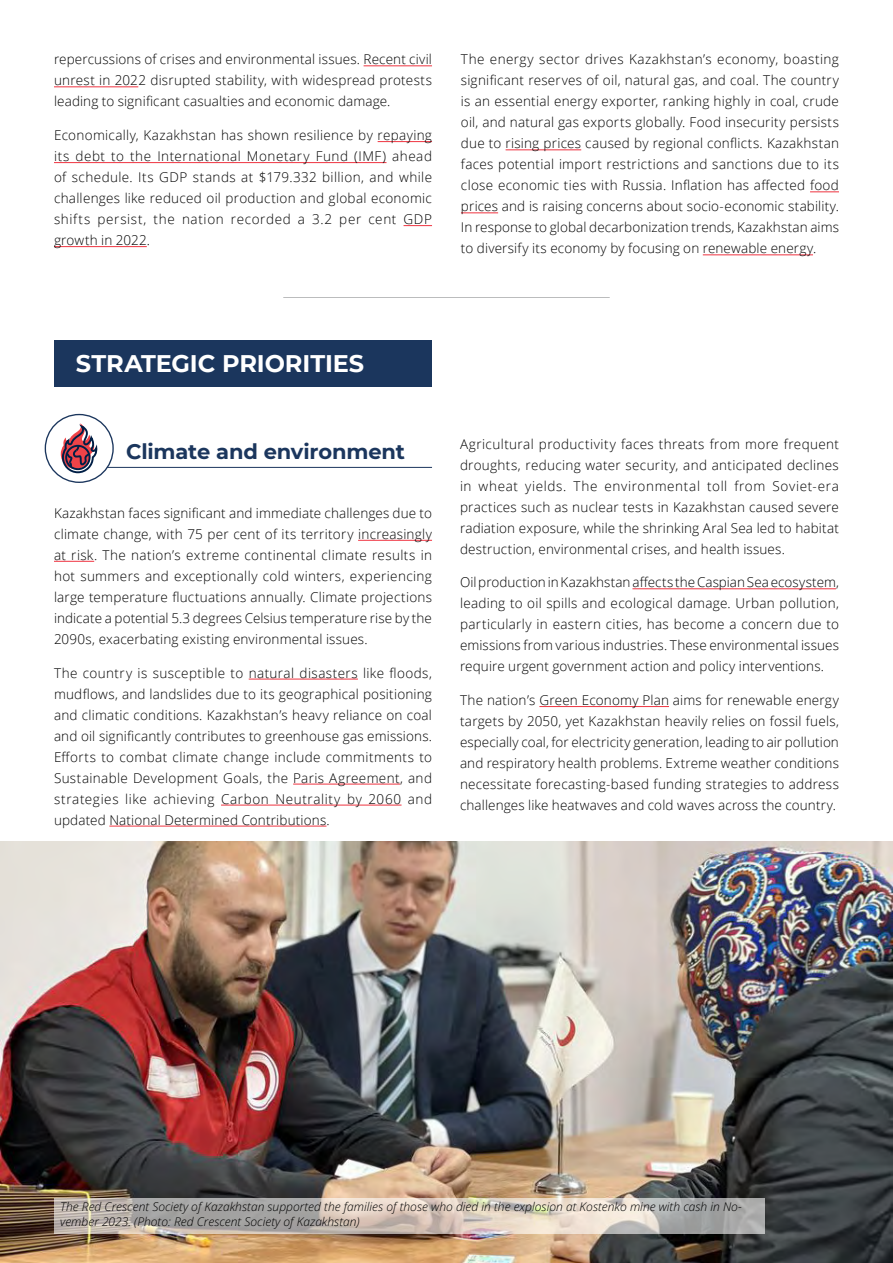
<style>
.page{position:relative;width:893px;height:1263px;background:#fff}
.page>*{position:absolute;margin:0;border:0;box-sizing:border-box;transform-origin:0 0}
.t1{font:700 24px "Montserrat";letter-spacing:-.005em;color:#fff}
.t2{font:700 21px "Montserrat";letter-spacing:-.01em;color:#1b365d}
.t3{font:300 13.5px/21px "Open Sans";letter-spacing:.01em;color:#000;text-align:justify}
.t4{font:700 13.5px "Montserrat";color:#000}
.t5{font:italic 300 12px/15px "Open Sans";color:#000}
.s1{font-weight:400}
.s2{color:#f33540}
</style>
<div class="page">
<img style="left:0;top:841px;width:893px;height:422px">
<svg style="left:54px;top:1198px;width:710px;height:35px;background:#c4bdb5"></svg>
<hr style="left:364px;top:65px;width:68px;height:1px;background:#ef3340">
<hr style="left:54px;top:86px;width:84px;height:1px;background:#ef3340">
<hr style="left:378px;top:141px;width:54px;height:1px;background:#ef3340">
<hr style="left:54px;top:162px;width:332px;height:1px;background:#ef3340">
<svg style="left:404px;top:225px;width:28px;height:1px"></svg>
<hr style="left:54px;top:246px;width:93px;height:1px;background:#ef3340">
<hr style="left:506px;top:149px;width:75px;height:1px;background:#ef3340">
<svg style="left:810px;top:191px;width:29px;height:1px"></svg>
<hr style="left:461px;top:212px;width:37px;height:1px;background:#ef3340">
<hr style="left:703px;top:254px;width:110px;height:1px;background:#ef3340">
<hr style="left:283px;top:297px;width:327px;height:1px;background:#808285">
<hr style="left:54px;top:467px;width:378px;height:1px;background:#1b365d">
<hr style="left:358px;top:540px;width:74px;height:1px;background:#ef3340">
<hr style="left:54px;top:561px;width:40px;height:1px;background:#ef3340">
<hr style="left:249px;top:679px;width:109px;height:1px;background:#ef3340">
<hr style="left:293px;top:784px;width:107px;height:1px;background:#ef3340">
<hr style="left:221px;top:805px;width:181px;height:1px;background:#ef3340">
<hr style="left:109px;top:826px;width:217px;height:1px;background:#ef3340">
<div style="left:45px;top:414px;width:68px;height:68px;background:#fff;border-radius:50%"></div>
<svg style="left:61px;top:423px;width:37px;height:50px"></svg>
<div style="left:45px;top:414px;width:69px;height:69px;border:1px solid #1b365d;border-radius:50%"></div>
<div style="left:55px;top:340px;width:377px;height:46px;background:#1b365d"></div>
<hr style="left:632px;top:588px;width:204px;height:1px;background:#ef3340">
<hr style="left:539px;top:706px;width:130px;height:1px;background:#ef3340">
<p class="t3" style="left:54px;top:49px;width:380px">repercussions of crises and environmental issues. Recent civil unrest in 2022 disrupted stability, with widespread protests leading to significant casualties and economic damage.</p>
<p class="t3" style="left:54px;top:124px;width:380px">Economically, Kazakhstan has shown resilience by repaying its debt to the International Monetary Fund (IMF) ahead of schedule. Its GDP stands at $179.332 billion, and while challenges like reduced oil production and global economic shifts persist, the nation recorded a 3.2 per cent GDP growth in 2022.</p>
<p class="t3" style="left:461px;top:49px;width:380px">The energy sector drives Kazakhstan’s economy, boasting significant reserves of oil, natural gas, and coal. The country is an essential energy exporter, ranking highly in coal, crude oil, and natural gas exports globally. Food insecurity persists due to rising prices caused by regional conflicts. Kazakhstan faces potential import restrictions and sanctions due to its close economic ties with Russia. Inflation has affected food prices and is raising concerns about socio-economic stability.<br>In response to global decarbonization trends, Kazakhstan aims to diversify its economy by focusing on renewable energy.</p>
<h1 class="t1" style="left:76px;top:346px;width:290px">STRATEGIC PRIORITIES</h1>
<h2 class="t2" style="left:126px;top:436px;width:280px">Climate and environment</h2>
<p class="t3" style="left:54px;top:502px;width:380px">Kazakhstan faces significant and immediate challenges due to climate change, with 75 per cent of its territory increasingly at risk. The nation’s extreme continental climate results in hot summers and exceptionally cold winters, experiencing large temperature fluctuations annually. Climate projections indicate a potential 5.3 degrees Celsius temperature rise by the 2090s, exacerbating existing environmental issues.</p>
<p class="t3" style="left:54px;top:662px;width:380px">The country is susceptible to natural disasters like floods, mudflows, and landslides due to its geographical positioning and climatic conditions. Kazakhstan’s heavy reliance on coal and oil significantly contributes to greenhouse gas emissions.<br>Efforts to combat climate change include commitments to Sustainable Development Goals, the Paris Agreement, and strategies like achieving Carbon Neutrality by 2060 and updated National Determined Contributions.</p>
<p class="t3" style="left:460px;top:433px;width:380px">Agricultural productivity faces threats from more frequent droughts, reducing water security, and anticipated declines in wheat yields. The environmental toll from Soviet-era practices such as nuclear tests in Kazakhstan caused severe radiation exposure, while the shrinking Aral Sea led to habitat destruction, environmental crises, and health issues.</p>
<p class="t3" style="left:460px;top:571px;width:380px">Oil production in Kazakhstan affects the Caspian Sea ecosystem, leading to oil spills and ecological damage. Urban pollution, particularly in eastern cities, has become a concern due to emissions from various industries. These environmental issues require urgent government action and policy interventions.</p>
<p class="t3" style="left:460px;top:689px;width:380px">The nation’s Green Economy Plan aims for renewable energy targets by 2050, yet Kazakhstan heavily relies on fossil fuels, especially coal, for electricity generation, leading to air pollution and respiratory health problems. Extreme weather conditions necessitate forecasting-based funding strategies to address challenges like heatwaves and cold waves across the country.</p>
<p class="t5" style="left:60px;top:1199px;width:683px">The Red Crescent Society of Kazakhstan supported the families of those who died in the explosion at Kostenko mine with cash in No&shy;vember 2023. (Photo: Red Crescent Society of Kazakhstan)</p>
<p class="t4" style="left:54px;top:1217px;width:206px">4 <span class="s1">Country plan</span> <span class="s2">•</span> Kazakhstan</p>
</div>
